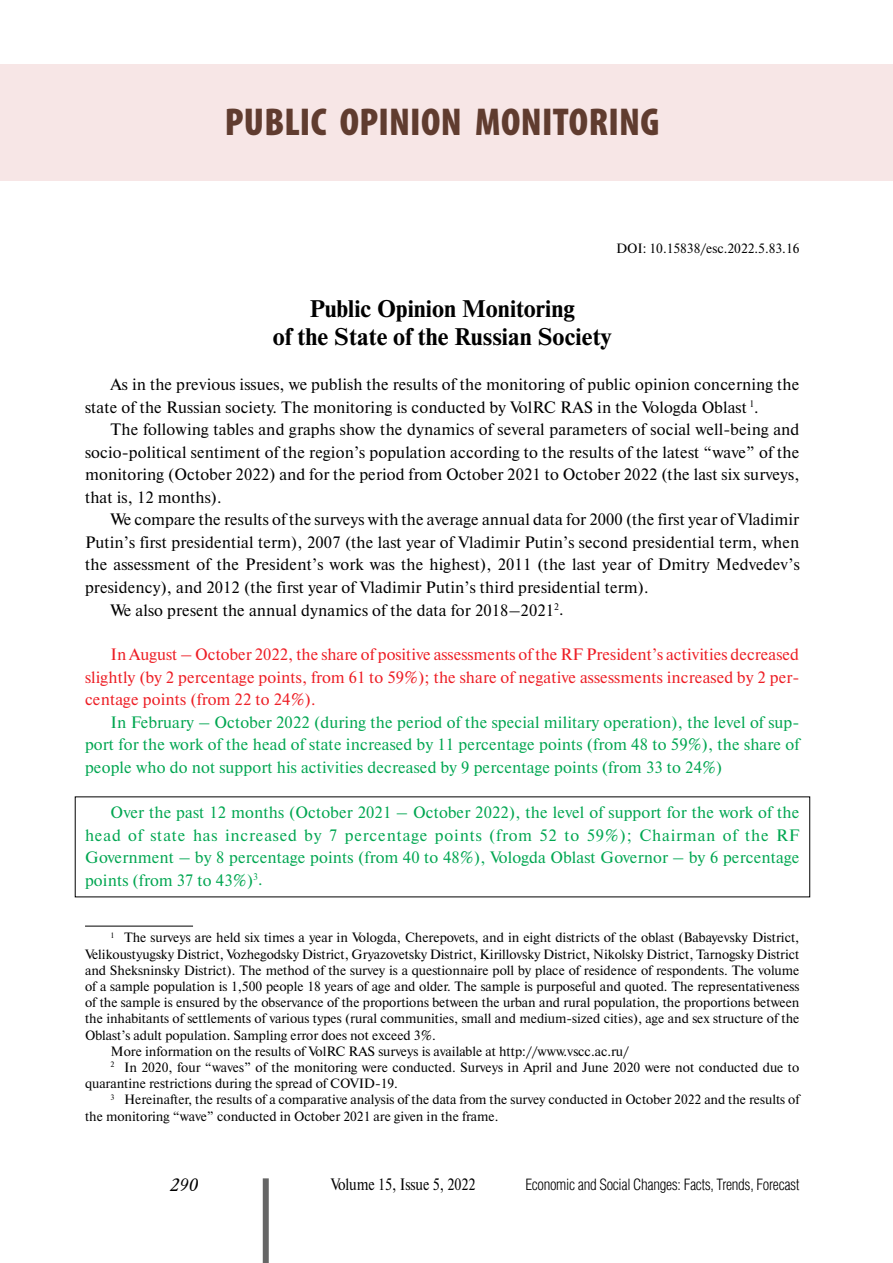
<style>
.page{position:relative;width:893px;height:1263px;background:#fff}
.page>*{position:absolute;margin:0;border:0;box-sizing:border-box;transform-origin:0 0}
.t1{font:900 condensed 39px "Myriad Pro";letter-spacing:.005em;color:#603c2f}
.t2{font:700 24px/28.8px "Newton C";color:#000;text-align:center}
.t3{font:italic 18px "Academy";color:#000}
.t4{font:16.5px/22.5px "Newton C";letter-spacing:.01em;color:#000}
.t5{font:16.5px/22.5px "Newton C";letter-spacing:.01em;color:#00a651;text-align:justify}
.t6{font:16.5px/22.5px "Newton C";letter-spacing:.01em;color:#ed1d24;text-align:justify}
.t7{font:16.5px "Newton C";letter-spacing:.01em;color:#000;scale:.85 1}
.t8{font:300 15.75px "Helios Cond";letter-spacing:-.02em;color:#000}
.t9{font:13.5px "Newton C";color:#000}
</style>
<div class="page">
<div style="left:0;top:65px;width:893px;height:116px;background:#f7e6e6"></div>
<hr style="left:85px;top:926px;width:108px;height:1px;background:#000">
<div style="left:263px;top:1178px;width:6px;height:85px;background:#666"></div>
<h1 class="t1" style="left:225px;top:97px;width:436px">PUBLIC OPINION MONITORING</h1>
<p class="t9" style="left:616px;top:241px;width:185px">DOI: 10.15838/esc.2022.5.83.16</p>
<h2 class="t2" style="left:273px;top:294px;width:340px">Public Opinion Monitoring<br>of the State of the Russian Society</h2>
<p class="t4" style="left:85px;top:374px;width:716px;text-indent:26px">As in the previous issues, we publish the results of the monitoring of public opinion concerning the state of the Russian society. The monitoring is conducted by VolRC RAS in the Vologda Oblast <sup>1</sup>.</p>
<p class="t4" style="left:85px;top:419px;width:716px;text-align:justify;text-indent:26px">The following tables and graphs show the dynamics of several parameters of social well-being and socio-political sentiment of the region’s population according to the results of the latest “wave” of the monitoring (October 2022) and for the period from October 2021 to October 2022 (the last six surveys, that is, 12 months).</p>
<p class="t4" style="left:111px;top:509px;width:690px">We compare the results of the surveys with the average annual data for 2000 (the first year of Vladimir</p>
<p class="t4" style="left:85px;top:531px;width:716px">Putin’s first presidential term), 2007 (the last year of Vladimir Putin’s second presidential term, when</p>
<p class="t4" style="left:85px;top:554px;width:716px">the assessment of the President’s work was the highest), 2011 (the last year of Dmitry Medvedev’s</p>
<p class="t4" style="left:85px;top:576px;width:565px">presidency), and 2012 (the first year of Vladimir Putin’s third presidential term).</p>
<p class="t4" style="left:111px;top:599px;width:455px">We also present the annual dynamics of the data for 2018–2021<sup>2</sup>.</p>
<p class="t6" style="left:85px;top:644px;width:716px;text-indent:26px">In August – October 2022, the share of positive assessments of the RF President’s activities decreased slightly (by 2 percentage points, from 61 to 59%); the share of negative assessments increased by 2 per&shy;centage points (from 22 to 24%).</p>
<p class="t5" style="left:85px;top:711px;width:716px;text-indent:26px">In February – October 2022 (during the period of the special military operation), the level of sup&shy;port for the work of the head of state increased by 11 percentage points (from 48 to 59%), the share of people who do not support his activities decreased by 9 percentage points (from 33 to 24%)</p>
<p class="t5" style="left:85px;top:801px;width:716px;text-indent:26px">Over the past 12 months (October 2021 – October 2022), the level of support for the work of the head of state has increased by 7 percentage points (from 52 to 59%); Chairman of the RF Government – by 8 percentage points (from 40 to 48%), Vologda Oblast Governor – by 6 percentage points (from 37 to 43%)<sup>3</sup>.</p>
<p class="t9" style="left:111px;top:930px;width:690px"><sup>1</sup> The surveys are held six times a year in Vologda, Cherepovets, and in eight districts of the oblast (Babayevsky District,</p>
<p class="t9" style="left:85px;top:946px;width:716px">Velikoustyugsky District, Vozhegodsky District, Gryazovetsky District, Kirillovsky District, Nikolsky District, Tarnogsky District</p>
<p class="t9" style="left:85px;top:963px;width:716px">and Sheksninsky District). The method of the survey is a questionnaire poll by place of residence of respondents. The volume</p>
<p class="t9" style="left:85px;top:979px;width:716px">of a sample population is 1,500 people 18 years of age and older. The sample is purposeful and quoted. The representativeness</p>
<p class="t9" style="left:85px;top:995px;width:716px">of the sample is ensured by the observance of the proportions between the urban and rural population, the proportions between</p>
<p class="t9" style="left:85px;top:1011px;width:716px">the inhabitants of settlements of various types (rural communities, small and medium-sized cities), age and sex structure of the</p>
<p class="t9" style="left:85px;top:1027px;width:352px">Oblast’s adult population. Sampling error does not exceed 3%.</p>
<p class="t9" style="left:111px;top:1044px;width:520px">More information on the results of VolRC RAS surveys is available at http://www.vscc.ac.ru/</p>
<p class="t9" style="left:111px;top:1060px;width:690px"><sup>2</sup> In 2020, four “waves” of the monitoring were conducted. Surveys in April and June 2020 were not conducted due to</p>
<p class="t9" style="left:85px;top:1076px;width:314px">quarantine restrictions during the spread of COVID-19.</p>
<p class="t9" style="left:111px;top:1092px;width:690px"><sup>3</sup> Hereinafter, the results of a comparative analysis of the data from the survey conducted in October 2022 and the results of</p>
<p class="t9" style="left:85px;top:1108px;width:415px">the monitoring “wave” conducted in October 2021 are given in the frame.</p>
<h3 class="t3" style="left:170px;top:1174px;width:30px">290</h3>
<p class="t7" style="left:331px;top:1176px;width:172px">Volume 15, Issue 5, 2022</p>
<p class="t8" style="left:525px;top:1176px;width:276px">Economic and Social Changes: Facts, Trends, Forecast</p>
</div>
